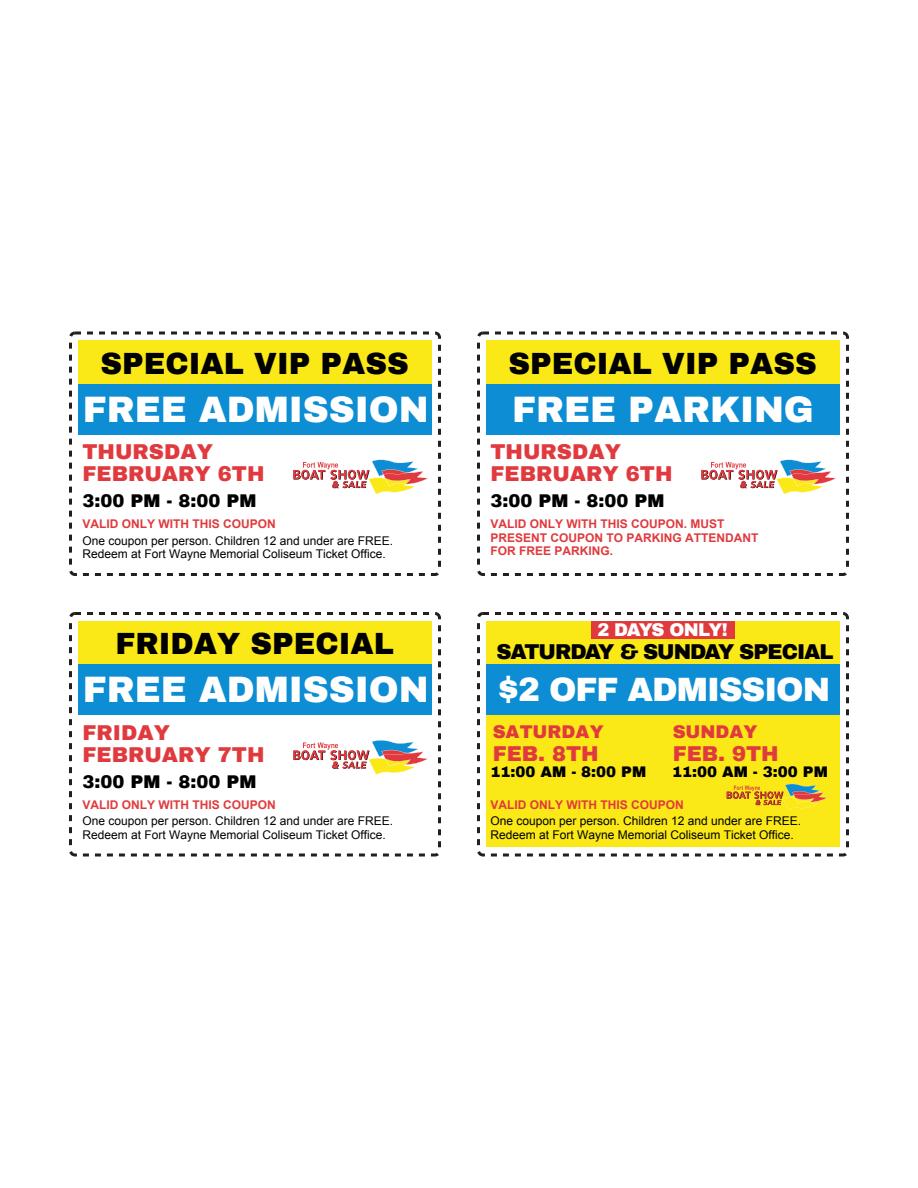
<style>
.page{position:relative;width:918px;height:1188px;background:#fff}
.page>*{position:absolute;margin:0;border:0;box-sizing:border-box;transform-origin:0 0}
.t1{font:900 36px "Archivo";color:#fff}
.t2{font:900 33px "Archivo";letter-spacing:-.03em;color:#fff}
.t3{font:900 30px "Archivo";color:#000}
.t4{font:900 21px/22.5px "Archivo";color:#e03a3e}
.t5{font:900 21px "Archivo";letter-spacing:-.05em;color:#000}
.t6{font:900 18px "Archivo";color:#000}
.t7{font:900 18px "Archivo";color:#e03a3e}
.t8{font:900 18px "Archivo";letter-spacing:-.075em;color:#fff}
.t9{font:900 15px "Archivo";color:#000}
.t10{font:12px/13.5px "Arial";color:#000}
.t11{font:700 12px/13.5px "Arial";color:#e03a3e}
</style>
<div class="page">
<svg style="left:69px;top:331px;width:372px;height:245px"></svg>
<div style="left:78px;top:340px;width:354px;height:44px;background:#fae817"></div>
<div style="left:78px;top:384px;width:354px;height:51px;background:#0d8dd3"></div>
<svg style="left:293px;top:460px;width:136px;height:34px"></svg>
<svg style="left:69px;top:612px;width:372px;height:245px"></svg>
<div style="left:78px;top:621px;width:354px;height:43px;background:#fae817"></div>
<div style="left:78px;top:664px;width:354px;height:52px;background:#0d8dd3"></div>
<svg style="left:293px;top:740px;width:136px;height:35px"></svg>
<svg style="left:477px;top:612px;width:372px;height:245px"></svg>
<div style="left:486px;top:621px;width:354px;height:43px;background:#fae817"></div>
<div style="left:486px;top:664px;width:354px;height:52px;background:#0d8dd3"></div>
<div style="left:486px;top:716px;width:354px;height:132px;background:#fae817"></div>
<svg style="left:727px;top:784px;width:101px;height:26px"></svg>
<svg style="left:477px;top:331px;width:372px;height:245px"></svg>
<div style="left:486px;top:340px;width:354px;height:44px;background:#fae817"></div>
<div style="left:486px;top:384px;width:354px;height:51px;background:#0d8dd3"></div>
<svg style="left:701px;top:460px;width:136px;height:34px"></svg>
<div style="left:591px;top:621px;width:144px;height:18px;background:#e03a3e"></div>
<h3 class="t3" style="left:100px;top:345px;width:310px">SPECIAL VIP PASS</h3>
<h1 class="t1" style="left:83px;top:387px;width:347px">FREE ADMISSION</h1>
<h3 class="t4" style="left:82px;top:441px;width:184px">THURSDAY<br>FEBRUARY 6TH</h3>
<h3 class="t6" style="left:82px;top:490px;width:175px">3:00 PM - 8:00 PM</h3>
<p class="t11" style="left:82px;top:517px;width:195px">VALID ONLY WITH THIS COUPON</p>
<p class="t10" style="left:82px;top:534px;width:312px">One coupon per person. Children 12 and under are FREE.<br>Redeem at Fort Wayne Memorial Coliseum Ticket Office.</p>
<h3 class="t3" style="left:116px;top:625px;width:280px">FRIDAY SPECIAL</h3>
<h1 class="t1" style="left:83px;top:668px;width:347px">FREE ADMISSION</h1>
<h3 class="t4" style="left:82px;top:721px;width:184px">FRIDAY<br>FEBRUARY 7TH</h3>
<h3 class="t6" style="left:82px;top:770px;width:175px">3:00 PM - 8:00 PM</h3>
<p class="t11" style="left:82px;top:798px;width:195px">VALID ONLY WITH THIS COUPON</p>
<p class="t10" style="left:82px;top:814px;width:312px">One coupon per person. Children 12 and under are FREE.<br>Redeem at Fort Wayne Memorial Coliseum Ticket Office.</p>
<h3 class="t3" style="left:508px;top:345px;width:310px">SPECIAL VIP PASS</h3>
<h1 class="t1" style="left:512px;top:387px;width:303px">FREE PARKING</h1>
<h3 class="t4" style="left:490px;top:441px;width:184px">THURSDAY<br>FEBRUARY 6TH</h3>
<h3 class="t6" style="left:490px;top:490px;width:175px">3:00 PM - 8:00 PM</h3>
<p class="t11" style="left:490px;top:517px;width:270px">VALID ONLY WITH THIS COUPON. MUST<br>PRESENT COUPON TO PARKING ATTENDANT<br>FOR FREE PARKING.</p>
<h3 class="t8" style="left:597px;top:619px;width:132px">2 DAYS ONLY!</h3>
<h3 class="t5" style="left:496px;top:638px;width:338px">SATURDAY &amp; SUNDAY SPECIAL</h3>
<h2 class="t2" style="left:497px;top:669px;width:334px">$2 OFF ADMISSION</h2>
<h3 class="t7" style="left:493px;top:721px;width:113px">SATURDAY</h3>
<h3 class="t4" style="left:493px;top:742px;width:108px">FEB. 8TH</h3>
<h3 class="t7" style="left:673px;top:721px;width:86px">SUNDAY</h3>
<h3 class="t4" style="left:673px;top:742px;width:108px">FEB. 9TH</h3>
<p class="t9" style="left:490px;top:763px;width:157px">11:00 AM - 8:00 PM</p>
<p class="t9" style="left:672px;top:763px;width:157px">11:00 AM - 3:00 PM</p>
<p class="t11" style="left:490px;top:798px;width:195px">VALID ONLY WITH THIS COUPON</p>
<p class="t10" style="left:490px;top:814px;width:312px">One coupon per person. Children 12 and under are FREE.<br>Redeem at Fort Wayne Memorial Coliseum Ticket Office.</p>
</div>
